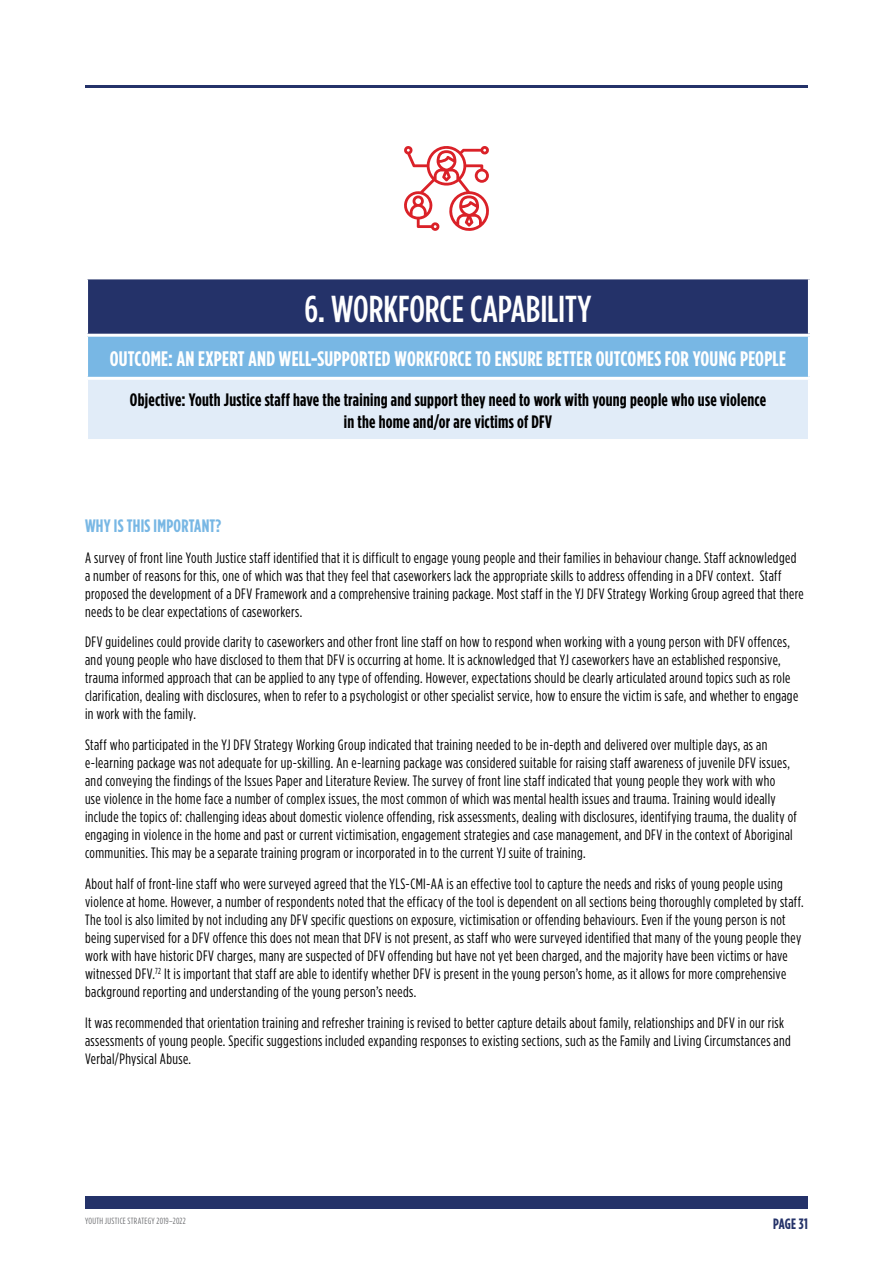
<style>
.page{position:relative;width:893px;height:1263px;background:#fff}
.page>*{position:absolute;margin:0;border:0;box-sizing:border-box;transform-origin:0 0}
.t1{font:500 condensed 37.5px "Gotham HTF";letter-spacing:-.005em;color:#fff}
.t2{font:700 condensed 21px "Gotham HTF";letter-spacing:.01em;color:#fff}
.t3{font:700 condensed 18px/21.6px "Gotham HTF";letter-spacing:.01em;color:#000;text-align:center}
.t4{font:700 condensed 18px "Gotham HTF";letter-spacing:.015em;color:#78b7e4}
.t5{font:condensed 15px/18px "Gotham HTF";letter-spacing:.025em;color:#000}
.t6{font:700 condensed 15px "Gotham HTF";letter-spacing:.015em;color:#243269}
.t7{font:condensed 9px "Gotham HTF";letter-spacing:.035em;color:#6d6e71}
</style>
<div class="page">
<div style="left:85px;top:1196px;width:723px;height:13px;background:#243269"></div>
<hr style="left:85px;top:85px;width:723px;height:2px;background:#243269">
<div style="left:87px;top:278px;width:722px;height:57px;background:#243269"></div>
<div style="left:87px;top:335px;width:722px;height:43px;background:#78b7e4"></div>
<div style="left:87px;top:378px;width:722px;height:62px;background:#e1ecf8"></div>
<hr style="left:85px;top:276px;width:726px;height:3px;background:#fff">
<hr style="left:85px;top:279px;width:3px;height:55px;background:#fff">
<hr style="left:808px;top:279px;width:3px;height:55px;background:#fff">
<hr style="left:85px;top:334px;width:726px;height:3px;background:#fff">
<hr style="left:85px;top:337px;width:3px;height:40px;background:#fff">
<hr style="left:808px;top:337px;width:3px;height:40px;background:#fff">
<hr style="left:85px;top:377px;width:726px;height:3px;background:#fff">
<hr style="left:85px;top:380px;width:3px;height:59px;background:#fff">
<hr style="left:808px;top:380px;width:3px;height:59px;background:#fff">
<hr style="left:85px;top:439px;width:726px;height:3px;background:#fff">
<svg style="left:404px;top:146px;width:85px;height:85px"></svg>
<h1 class="t1" style="left:304px;top:289px;width:289px">6. WORKFORCE CAPABILITY</h1>
<h2 class="t2" style="left:110px;top:346px;width:678px">OUTCOME: AN EXPERT AND WELL-SUPPORTED WORKFORCE TO ENSURE BETTER OUTCOMES FOR YOUNG PEOPLE</h2>
<p class="t3" style="left:130px;top:389px;width:638px">Objective: Youth Justice staff have the training and support they need to work with young people who use violence in the home and/or are victims of DFV</p>
<p class="t4" style="left:85px;top:515px;width:138px">WHY IS THIS IMPORTANT?</p>
<p class="t5" style="left:85px;top:548px;width:720px">A survey of front line Youth Justice staff identified that it is difficult to engage young people and their families in behaviour change. Staff acknowledged a number of reasons for this, one of which was that they feel that caseworkers lack the appropriate skills to address offending in a DFV context. Staff proposed the development of a DFV Framework and a comprehensive training package. Most staff in the YJ DFV Strategy Working Group agreed that there needs to be clear expectations of caseworkers.</p>
<p class="t5" style="left:85px;top:633px;width:715px">DFV guidelines could provide clarity to caseworkers and other front line staff on how to respond when working with a young person with DFV offences, and young people who have disclosed to them that DFV is occurring at home. It is acknowledged that YJ caseworkers have an established responsive, trauma informed approach that can be applied to any type of offending. However, expectations should be clearly articulated around topics such as role clarification, dealing with disclosures, when to refer to a psychologist or other specialist service, how to ensure the victim is safe, and whether to engage in work with the family.</p>
<p class="t5" style="left:85px;top:736px;width:713px">Staff who participated in the YJ DFV Strategy Working Group indicated that training needed to be in-depth and delivered over multiple days, as an e-learning package was not adequate for up-skilling. An e-learning package was considered suitable for raising staff awareness of juvenile DFV issues, and conveying the findings of the Issues Paper and Literature Review. The survey of front line staff indicated that young people they work with who<br>use violence in the home face a number of complex issues, the most common of which was mental health issues and trauma. Training would ideally include the topics of: challenging ideas about domestic violence offending, risk assessments, dealing with disclosures, identifying trauma, the duality of engaging in violence in the home and past or current victimisation, engagement strategies and case management, and DFV in the context of Aboriginal communities. This may be a separate training program or incorporated in to the current YJ suite of training.</p>
<p class="t5" style="left:85px;top:874px;width:720px">About half of front-line staff who were surveyed agreed that the YLS-CMI-AA is an effective tool to capture the needs and risks of young people using violence at home. However, a number of respondents noted that the efficacy of the tool is dependent on all sections being thoroughly completed by staff.<br>The tool is also limited by not including any DFV specific questions on exposure, victimisation or offending behaviours. Even if the young person is not being supervised for a DFV offence this does not mean that DFV is not present, as staff who were surveyed identified that many of the young people they work with have historic DFV charges, many are suspected of DFV offending but have not yet been charged, and the majority have been victims or have witnessed DFV.<sup>72</sup> It is important that staff are able to identify whether DFV is present in the young person’s home, as it allows for more comprehensive background reporting and understanding of the young person’s needs.</p>
<p class="t5" style="left:85px;top:1013px;width:707px">It was recommended that orientation training and refresher training is revised to better capture details about family, relationships and DFV in our risk assessments of young people. Specific suggestions included expanding responses to existing sections, such as the Family and Living Circumstances and<br>Verbal/Physical Abuse.</p>
<p class="t7" style="left:85px;top:1216px;width:102px">YOUTH JUSTICE STRATEGY 2019–2022</p>
<p class="t6" style="left:773px;top:1215px;width:36px">PAGE 31</p>
</div>
